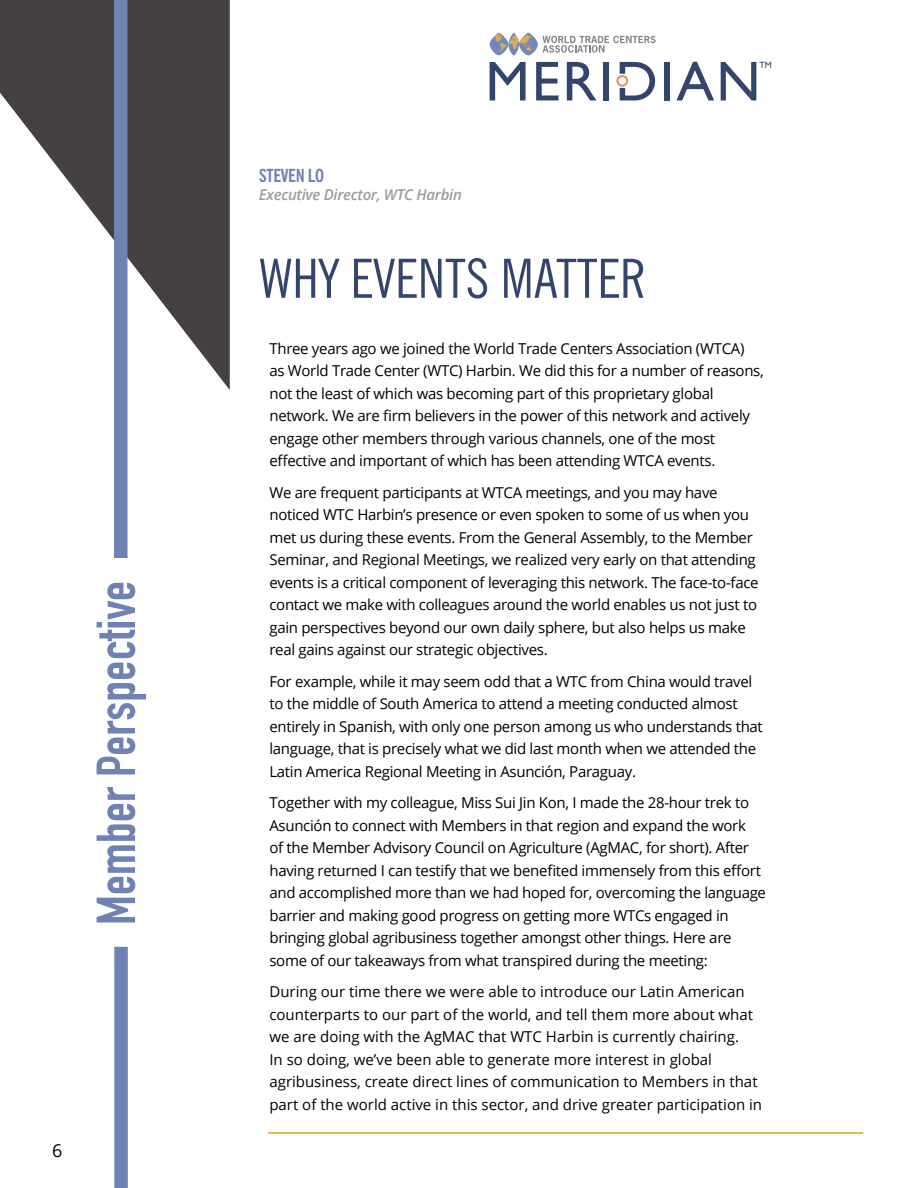
<style>
.page{position:relative;width:918px;height:1188px;background:#fff}
.page>*{position:absolute;margin:0;border:0;box-sizing:border-box;transform-origin:0 0}
.t1{font:54px "DIN Engschrift Alternate";color:#6f82b3}
.t2{font:condensed 54px "News Gothic BT";color:#34456d}
.t3{font:700 condensed 18px "News Gothic BT";letter-spacing:-.02em;color:#6f82b3}
.t4{font:18px "Open Sans";color:#000}
.t5{font:15px/22.5px "Open Sans";letter-spacing:-.02em;color:#000}
.t6{font:15px/22.5px "Open Sans";color:#000}
.t7{font:italic 600 15px "Open Sans";letter-spacing:-.02em;color:#9a9c9e}
.t8{font:9px "Gill Sans";color:#34456d}
</style>
<div class="page">
<svg style="left:0;top:0;width:230px;height:390px;fill:#444140"></svg>
<div style="left:114px;top:947px;width:14px;height:241px;background:#6f82b3"></div>
<div style="left:114px;top:0;width:14px;height:558px;background:#6f82b3"></div>
<svg style="left:490px;top:62px;width:36px;height:38px"></svg>
<svg style="left:536px;top:62px;width:23px;height:38px"></svg>
<svg style="left:567px;top:62px;width:29px;height:38px"></svg>
<div style="left:603px;top:62px;width:6px;height:38px;background:#34456d"></div>
<div style="left:664px;top:62px;width:6px;height:38px;background:#34456d"></div>
<svg style="left:676px;top:62px;width:38px;height:38px"></svg>
<svg style="left:721px;top:62px;width:35px;height:38px"></svg>
<div style="left:616px;top:75px;width:12px;height:12px;border:2px solid #de9d67;border-radius:50%"></div>
<svg style="left:620px;top:62px;width:35px;height:38px"></svg>
<svg style="left:490px;top:33px;width:166px;height:22px"></svg>
<hr style="left:268px;top:1132px;width:595px;height:2px;background:#e29e1f">
<h1 class="t1" style="left:84px;top:925px;width:346px;rotate:-90deg">Member Perspective</h1>
<p class="t4" style="left:52px;top:1138px;width:12px">6</p>
<p class="t3" style="left:259px;top:165px;width:67px">STEVEN LO</p>
<p class="t7" style="left:259px;top:185px;width:204px">Executive Director, WTC Harbin</p>
<h1 class="t2" style="left:259px;top:246px;width:388px">WHY EVENTS MATTER</h1>
<p class="t8" style="left:759px;top:60px;width:14px">TM</p>
<p class="t5" style="left:269px;top:336px;width:496px">Three years ago we joined the World Trade Centers Association (WTCA)<br>as World Trade Center (WTC) Harbin. We did this for a number of reasons, not the least of which was becoming part of this proprietary global network. We are firm believers in the power of this network and actively engage other members through various channels, one of the most effective and important of which has been attending WTCA events.</p>
<p class="t5" style="left:269px;top:480px;width:491px">We are frequent participants at WTCA meetings, and you may have noticed WTC Harbin’s presence or even spoken to some of us when you met us during these events. From the General Assembly, to the Member Seminar, and Regional Meetings, we realized very early on that attending events is a critical component of leveraging this network. The face-to-face contact we make with colleagues around the world enables us not just to gain perspectives beyond our own daily sphere, but also helps us make real gains against our strategic objectives.</p>
<p class="t5" style="left:269px;top:669px;width:495px">For example, while it may seem odd that a WTC from China would travel to the middle of South America to attend a meeting conducted almost entirely in Spanish, with only one person among us who understands that language, that is precisely what we did last month when we attended the Latin America Regional Meeting in Asunción, Paraguay.</p>
<p class="t5" style="left:269px;top:791px;width:498px">Together with my colleague, Miss Sui Jin Kon, I made the 28-hour trek to Asunción to connect with Members in that region and expand the work<br>of the Member Advisory Council on Agriculture (AgMAC, for short). After having returned I can testify that we benefited immensely from this effort and accomplished more than we had hoped for, overcoming the language barrier and making good progress on getting more WTCs engaged in bringing global agribusiness together amongst other things. Here are some of our takeaways from what transpired during the meeting:</p>
<p class="t6" style="left:269px;top:980px;width:494px">During our time there we were able to introduce our Latin American counterparts to our part of the world, and tell them more about what we are doing with the AgMAC that WTC Harbin is currently chairing.<br>In so doing, we’ve been able to generate more interest in global agribusiness, create direct lines of communication to Members in that part of the world active in this sector, and drive greater participation in</p>
</div>
